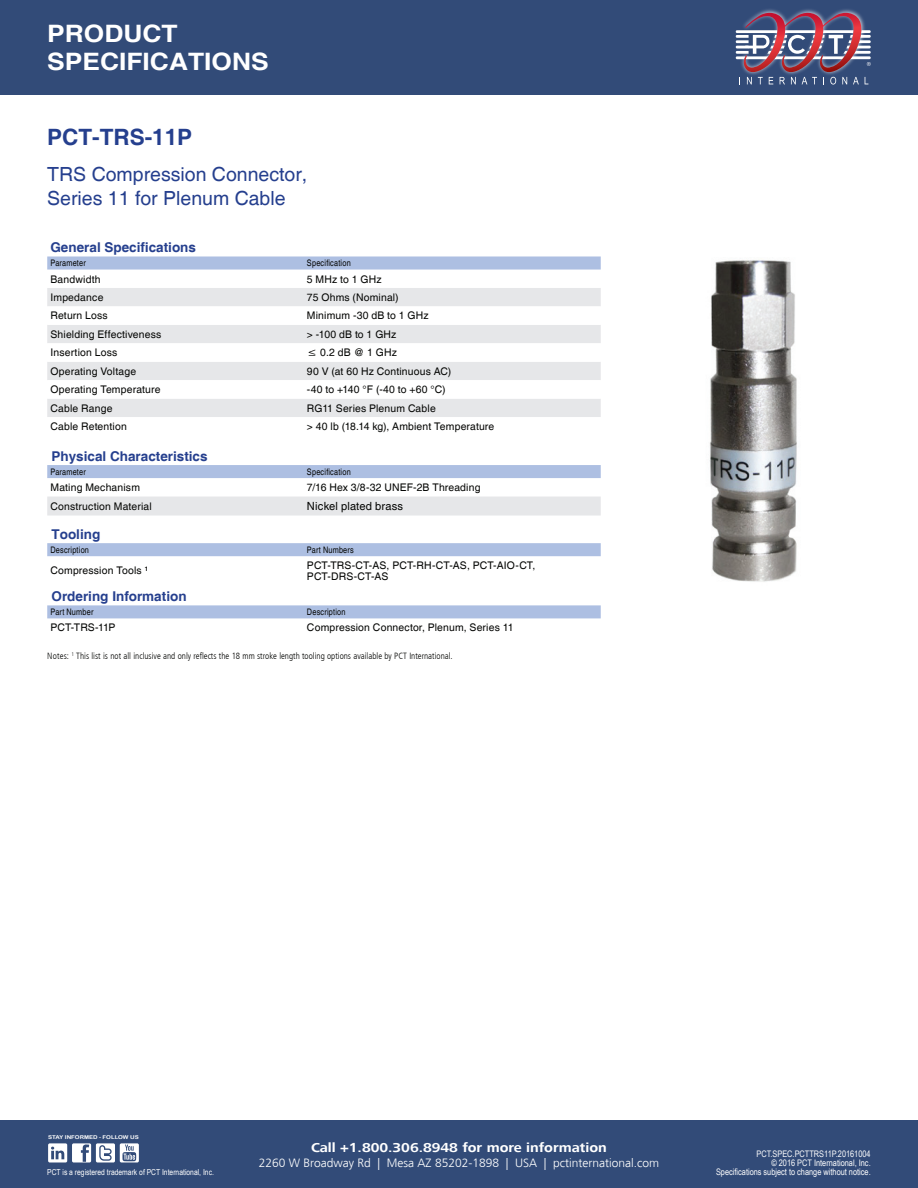
<style>
.page{position:relative;width:918px;height:1188px;background:#fff}
.page>*{position:absolute;margin:0;border:0;box-sizing:border-box;transform-origin:0 0}
.t1{font:700 24px/28.5px "Helvetica";color:#fff;scale:1.1 1}
.t2{font:700 22.5px "Helvetica";color:#253f8e}
.t3{font:19.5px/23.4px "Helvetica";color:#253f8e}
.t4{font:700 13.5px "Helvetica";color:#253f8e}
.t5{font:700 13.5px "Frutiger Next LT";color:#fff;scale:1.1 1}
.t6{font:300 12px "Frutiger";color:#fff}
.t7{font:11.25px "Helvetica";letter-spacing:.015em;color:#040503}
.t8{font:10.5px/10.5px "Helvetica";letter-spacing:.015em;color:#040503}
.t9{font:300 condensed 9px "Frutiger LT Std";color:#040503}
.t10{font:9px/9px "Arial Narrow";color:#fff;text-align:right}
.t11{font:condensed 9px "Helvetica";letter-spacing:.02em;color:#040503}
.t12{font:8.25px "Arial Narrow";color:#fff}
.t13{font:5.25px "Arial Rounded MT Bold";color:#fff;scale:1.15 1}
</style>
<div class="page">
<div style="left:0;top:0;width:918px;height:94px;background:#324b78"></div>
<svg style="left:736px;top:10px;width:135px;height:75px"></svg>
<div style="left:0;top:1120px;width:918px;height:68px;background:#324b78"></div>
<div style="left:96px;top:1143px;width:19px;height:19px;background:#fff;border-radius:2px"></div>
<svg style="left:99px;top:1145px;width:13px;height:16px"></svg>
<div style="left:72px;top:1143px;width:19px;height:19px;background:#fff;border-radius:2px"></div>
<svg style="left:81px;top:1144px;width:8px;height:18px"></svg>
<div style="left:48px;top:1143px;width:19px;height:19px;background:#fff;border-radius:2px"></div>
<svg style="left:51px;top:1147px;width:13px;height:12px"></svg>
<div style="left:120px;top:1143px;width:19px;height:19px;background:#fff;border-radius:2px"></div>
<svg style="left:122px;top:1145px;width:14px;height:16px"></svg>
<svg style="left:47px;top:256px;width:554px;height:14px;background:#b2c3e3"></svg>
<div style="left:47px;top:288px;width:554px;height:129px;background:#e6e7e9"></div>
<svg style="left:47px;top:306px;width:554px;height:93px"></svg>
<div style="left:47px;top:465px;width:554px;height:13px;background:#adbfe2"></div>
<div style="left:47px;top:497px;width:554px;height:19px;background:#e6e7e9"></div>
<svg style="left:47px;top:543px;width:554px;height:13px;background:#aebfe2"></svg>
<svg style="left:47px;top:605px;width:554px;height:13px;background:#afc0e2"></svg>
<img style="left:710px;top:260px;width:87px;height:322px">
<h1 class="t1" style="left:47px;top:20px;width:203px">PRODUCT<br>SPECIFICATIONS</h1>
<h2 class="t2" style="left:47px;top:123px;width:147px">PCT-TRS-11P</h2>
<h3 class="t3" style="left:47px;top:164px;width:262px">TRS Compression Connector,<br>Series 11 for Plenum Cable</h3>
<p class="t4" style="left:50px;top:239px;width:147px">General Specifications</p>
<p class="t11" style="left:50px;top:258px;width:37px">Parameter</p>
<p class="t11" style="left:307px;top:258px;width:45px">Specification</p>
<p class="t8" style="left:50px;top:274px;width:52px">Bandwidth</p>
<p class="t8" style="left:307px;top:274px;width:76px">5 MHz to 1 GHz</p>
<p class="t8" style="left:50px;top:292px;width:54px">Impedance</p>
<p class="t8" style="left:307px;top:292px;width:93px">75 Ohms (Nominal)</p>
<p class="t8" style="left:50px;top:311px;width:59px">Return Loss</p>
<p class="t8" style="left:307px;top:311px;width:123px">Minimum -30 dB to 1 GHz</p>
<p class="t8" style="left:50px;top:329px;width:112px">Shielding Effectiveness</p>
<p class="t8" style="left:307px;top:329px;width:91px">&gt; -100 dB to 1 GHz</p>
<p class="t8" style="left:50px;top:348px;width:68px">Insertion Loss</p>
<p class="t8" style="left:307px;top:348px;width:91px">≤ 0.2 dB @ 1 GHz</p>
<p class="t8" style="left:50px;top:366px;width:87px">Operating Voltage</p>
<p class="t8" style="left:307px;top:366px;width:146px">90 V (at 60 Hz Continuous AC)</p>
<p class="t8" style="left:50px;top:385px;width:111px">Operating Temperature</p>
<p class="t8" style="left:307px;top:385px;width:140px">-40 to +140 °F (-40 to +60 °C)</p>
<p class="t8" style="left:50px;top:403px;width:64px">Cable Range</p>
<p class="t8" style="left:307px;top:403px;width:130px">RG11 Series Plenum Cable</p>
<p class="t8" style="left:50px;top:422px;width:78px">Cable Retention</p>
<p class="t8" style="left:307px;top:422px;width:189px">&gt; 40 lb (18.14 kg), Ambient Temperature</p>
<p class="t4" style="left:52px;top:448px;width:158px">Physical Characteristics</p>
<p class="t11" style="left:50px;top:466px;width:37px">Parameter</p>
<p class="t11" style="left:307px;top:466px;width:45px">Specification</p>
<p class="t8" style="left:50px;top:483px;width:91px">Mating Mechanism</p>
<p class="t8" style="left:307px;top:483px;width:175px">7/16 Hex 3/8-32 UNEF-2B Threading</p>
<p class="t8" style="left:50px;top:501px;width:103px">Construction Material</p>
<p class="t7" style="left:307px;top:500px;width:98px">Nickel plated brass</p>
<p class="t4" style="left:52px;top:526px;width:50px">Tooling</p>
<p class="t11" style="left:50px;top:545px;width:40px">Description</p>
<p class="t11" style="left:307px;top:545px;width:48px">Part Numbers</p>
<p class="t8" style="left:50px;top:566px;width:99px">Compression Tools <sup>1</sup></p>
<p class="t8" style="left:307px;top:561px;width:230px">PCT-TRS-CT-AS, PCT-RH-CT-AS, PCT-AIO-CT,<br>PCT-DRS-CT-AS</p>
<p class="t4" style="left:52px;top:588px;width:137px">Ordering Information</p>
<p class="t11" style="left:50px;top:607px;width:44px">Part Number</p>
<p class="t11" style="left:307px;top:607px;width:40px">Description</p>
<p class="t8" style="left:50px;top:623px;width:66px">PCT-TRS-11P</p>
<p class="t8" style="left:307px;top:623px;width:208px">Compression Connector, Plenum, Series 11</p>
<p class="t9" style="left:47px;top:650px;width:407px">Notes: <sup>1</sup> This list is not all inclusive and only reflects the 18 mm stroke length tooling options available by PCT International.</p>
<p class="t13" style="left:48px;top:1134px;width:80px">STAY INFORMED - FOLLOW US</p>
<p class="t5" style="left:311px;top:1140px;width:270px">Call +1.800.306.8948 for more information</p>
<p class="t6" style="left:259px;top:1156px;width:402px">2260 W Broadway Rd | Mesa AZ 85202-1898 | USA | pctinternational.com</p>
<p class="t10" style="left:757px;top:1148px;width:116px">PCT.SPEC.PCTTRS11P.20161004 © 2016 PCT International, Inc.</p>
<p class="t12" style="left:47px;top:1166px;width:168px">PCT is a registered trademark of PCT International, Inc.</p>
<p class="t10" style="left:716px;top:1166px;width:156px">Specifications subject to change without notice.</p>
</div>
